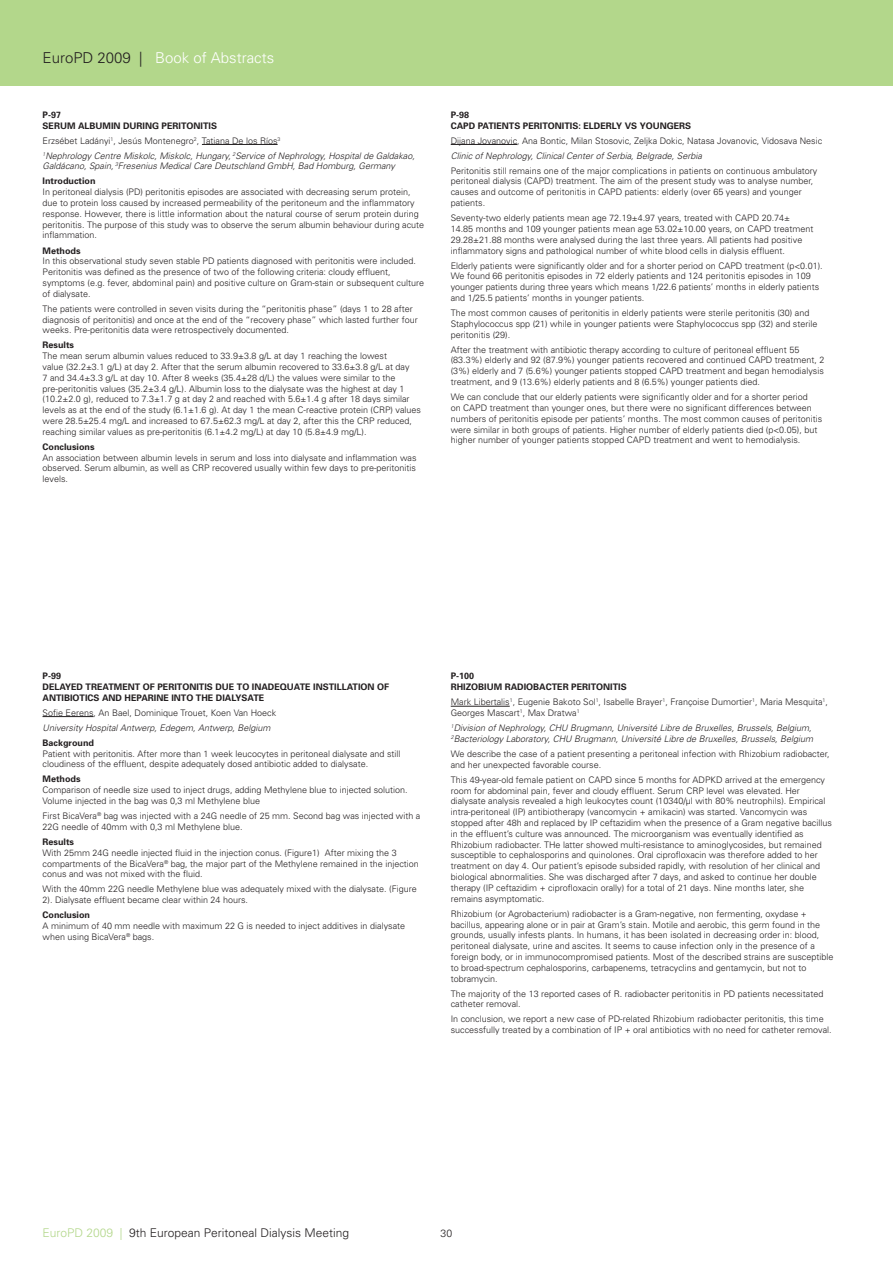
<style>
.page{position:relative;width:893px;height:1263px;background:#fff}
.page>*{position:absolute;margin:0;border:0;box-sizing:border-box;transform-origin:0 0}
.t1{font:300 15px "Univers";color:#fff}
.t2{font:300 12px "Univers";color:#231f20}
.t3{font:300 10.5px "Univers";color:#231f20}
.t4{font:300 9px/10.8px "Univers";color:#231f20}
.t5{font:italic 300 9px/15px "Univers";color:#231f20}
.t6{font:700 9px/10.8px "Univers";color:#231f20}
.s1{color:#231f20}
.s2{font-style:normal}
.s3{font-weight:700;font-style:normal}
.s4{color:#b3d78b}
</style>
<div class="page">
<div style="left:0;top:0;width:893px;height:85px;background:#b3d78b"></div>
<hr style="left:202px;top:144px;width:76px;height:1px;background:#231f20">
<hr style="left:43px;top:716px;width:51px;height:1px;background:#231f20">
<hr style="left:451px;top:144px;width:66px;height:1px;background:#231f20">
<hr style="left:451px;top:706px;width:59px;height:1px;background:#231f20">
<h1 class="t1" style="left:43px;top:49px;width:233px"><span class="s1">EuroPD 2009 |</span> Book of Abstracts</h1>
<p class="t6" style="left:43px;top:109px;width:176px">P-97<br>SERUM ALBUMIN DURING PERITONITIS</p>
<p class="t5" style="left:43px;top:133px;width:374px"><span class="s2">Erzsébet Ladányi</span><sup>1</sup><span class="s2">, Jesús Montenegro</span><sup>2</sup><span class="s2">, Tatiana De los Ríos</span><sup>3<br></sup><sup>1</sup>Nephrology Centre Miskolc, Miskolc, Hungary, <sup>2</sup>Service of Nephrology, Hospital de Galdakao,</p>
<p class="t5" style="left:43px;top:159px;width:354px">Galdácano, Spain, <sup>3</sup>Fresenius Medical Care Deutschland GmbH, Bad Homburg, Germany<br><span class="s3">Introduction</span></p>
<p class="t4" style="left:43px;top:187px;width:383px">In peritoneal dialysis (PD) peritonitis episodes are associated with decreasing serum protein, due to protein loss caused by increased permeability of the peritoneum and the inflammatory response. However, there is little information about the natural course of serum protein during peritonitis. The purpose of this study was to observe the serum albumin behaviour during acute inflammation.</p>
<p class="t6" style="left:43px;top:245px;width:39px">Methods</p>
<p class="t4" style="left:43px;top:256px;width:383px">In this observational study seven stable PD patients diagnosed with peritonitis were included.<br>Peritonitis was defined as the presence of two of the following criteria: cloudy effluent, symptoms (e.g. fever, abdominal pain) and positive culture on Gram-stain or subsequent culture of dialysate.</p>
<p class="t4" style="left:43px;top:303px;width:377px">The patients were controlled in seven visits during the “peritonitis phase” (days 1 to 28 after diagnosis of peritonitis) and once at the end of the “recovery phase” which lasted further four weeks. Pre-peritonitis data were retrospectively documented.</p>
<p class="t6" style="left:43px;top:340px;width:33px">Results</p>
<p class="t4" style="left:43px;top:351px;width:380px">The mean serum albumin values reduced to 33.9±3.8 g/L at day 1 reaching the lowest<br>value (32.2±3.1 g/L) at day 2. After that the serum albumin recovered to 33.6±3.8 g/L at day<br>7 and 34.4±3.3 g/L at day 10. After 8 weeks (35.4±28 d/L) the values were similar to the pre-peritonitis values (35.2±3.4 g/L). Albumin loss to the dialysate was the highest at day 1 (10.2±2.0 g), reduced to 7.3±1.7 g at day 2 and reached with 5.6±1.4 g after 18 days similar levels as at the end of the study (6.1±1.6 g). At day 1 the mean C-reactive protein (CRP) values were 28.5±25.4 mg/L and increased to 67.5±62.3 mg/L at day 2, after this the CRP reduced, reaching similar values as pre-peritonitis (6.1±4.2 mg/L) at day 10 (5.8±4.9 mg/L).</p>
<p class="t6" style="left:43px;top:441px;width:54px">Conclusions</p>
<p class="t4" style="left:43px;top:452px;width:376px;text-align:justify">An association between albumin levels in serum and loss into dialysate and inflammation was observed. Serum albumin, as well as CRP recovered usually within few days to pre-peritonitis levels.</p>
<p class="t6" style="left:451px;top:109px;width:242px">P-98<br>CAPD PATIENTS PERITONITIS: ELDERLY VS YOUNGERS</p>
<p class="t4" style="left:451px;top:135px;width:373px">Dijana Jovanovic, Ana Bontic, Milan Stosovic, Zeljka Dokic, Natasa Jovanovic, Vidosava Nesic</p>
<p class="t5" style="left:451px;top:148px;width:253px">Clinic of Nephrology, Clinical Center of Serbia, Belgrade, Serbia</p>
<p class="t4" style="left:451px;top:165px;width:368px">Peritonitis still remains one of the major complications in patients on continuous ambulatory peritoneal dialysis (CAPD) treatment. The aim of the present study was to analyse number, causes and outcome of peritonitis in CAPD patients: elderly (over 65 years) and younger patients.</p>
<p class="t4" style="left:451px;top:212px;width:364px">Seventy-two elderly patients mean age 72.19±4.97 years, treated with CAPD 20.74± 14.85 months and 109 younger patients mean age 53.02±10.00 years, on CAPD treatment 29.28±21.88 months were analysed during the last three years. All patients had positive inflammatory signs and pathological number of white blood cells in dialysis effluent.</p>
<p class="t4" style="left:451px;top:260px;width:374px">Elderly patients were significantly older and for a shorter period on CAPD treatment (p&lt;0.01).<br>We found 66 peritonitis episodes in 72 elderly patients and 124 peritonitis episodes in 109 younger patients during three years which means 1/22.6 patients’ months in elderly patients and 1/25.5 patients’ months in younger patients.</p>
<p class="t4" style="left:451px;top:307px;width:368px">The most common causes of peritonitis in elderly patients were sterile peritonitis (30) and<br>Staphylococcus spp (21) while in younger patients were Staphylococcus spp (32) and sterile peritonitis (29).</p>
<p class="t4" style="left:451px;top:344px;width:375px">After the treatment with antibiotic therapy according to culture of peritoneal effluent 55 (83.3%) elderly and 92 (87.9%) younger patients recovered and continued CAPD treatment, 2 (3%) elderly and 7 (5.6%) younger patients stopped CAPD treatment and began hemodialysis treatment, and 9 (13.6%) elderly patients and 8 (6.5%) younger patients died.</p>
<p class="t4" style="left:451px;top:391px;width:373px">We can conclude that our elderly patients were significantly older and for a shorter period<br>on CAPD treatment than younger ones, but there were no significant differences between numbers of peritonitis episode per patients’ months. The most common causes of peritonitis were similar in both groups of patients. Higher number of elderly patients died (p&lt;0.05), but higher number of younger patients stopped CAPD treatment and went to hemodialysis.</p>
<p class="t6" style="left:43px;top:670px;width:348px">P-99<br>DELAYED TREATMENT OF PERITONITIS DUE TO INADEQUATE INSTILLATION OF<br>ANTIBIOTICS AND HEPARINE INTO THE DIALYSATE</p>
<p class="t4" style="left:43px;top:707px;width:235px">Sofie Eerens, An Bael, Dominique Trouet, Koen Van Hoeck</p>
<p class="t5" style="left:43px;top:720px;width:230px">University Hospital Antwerp, Edegem, Antwerp, Belgium</p>
<p class="t6" style="left:43px;top:737px;width:53px">Background</p>
<p class="t4" style="left:43px;top:748px;width:360px">Patient with peritonitis. After more than 1 week leucocytes in peritoneal dialysate and still cloudiness of the effluent, despite adequately dosed antibiotic added to dialysate.</p>
<p class="t6" style="left:43px;top:774px;width:39px">Methods</p>
<p class="t4" style="left:43px;top:785px;width:367px">Comparison of needle size used to inject drugs, adding Methylene blue to injected solution.<br>Volume injected in the bag was 0,3 ml Methylene blue</p>
<p class="t4" style="left:43px;top:810px;width:379px">First BicaVera<sup>®</sup> bag was injected with a 24G needle of 25 mm. Second bag was injected with a<br>22G needle of 40mm with 0,3 ml Methylene blue.</p>
<p class="t6" style="left:43px;top:836px;width:33px">Results</p>
<p class="t4" style="left:43px;top:847px;width:378px">With 25mm 24G needle injected fluid in the injection conus. (Figure1) After mixing the 3 compartments of the BicaVera<sup>®</sup> bag, the major part of the Methylene remained in the injection conus and was not mixed with the fluid.</p>
<p class="t4" style="left:43px;top:884px;width:376px">With the 40mm 22G needle Methylene blue was adequately mixed with the dialysate. (Figure<br>2). Dialysate effluent became clear within 24 hours.</p>
<p class="t6" style="left:43px;top:910px;width:49px">Conclusion</p>
<p class="t4" style="left:43px;top:920px;width:364px">A minimum of 40 mm needle with maximum 22 G is needed to inject additives in dialysate when using BicaVera<sup>®</sup> bags.</p>
<p class="t6" style="left:451px;top:671px;width:178px">P-100<br>RHIZOBIUM RADIOBACTER PERITONITIS</p>
<p class="t4" style="left:451px;top:697px;width:379px">Mark Libertalis<sup>1</sup>, Eugenie Bakoto Sol<sup>1</sup>, Isabelle Brayer<sup>1</sup>, Françoise Dumortier<sup>1</sup>, Maria Mesquita<sup>1</sup>,<br>Georges Mascart<sup>1</sup>, Max Dratwa<sup>1</sup></p>
<p class="t5" style="left:451px;top:722px;width:364px;line-height:10.8px"><sup>1</sup>Division of Nephrology, CHU Brugmann, Université Libre de Bruxelles, Brussels, Belgium,<br><sup>2</sup>Bacteriology Laboratory, CHU Brugmann, Université Libre de Bruxelles, Brussels, Belgium</p>
<p class="t4" style="left:451px;top:748px;width:380px">We describe the case of a patient presenting a peritoneal infection with Rhizobium radiobacter, and her unexpected favorable course.</p>
<p class="t4" style="left:451px;top:774px;width:383px">This 49-year-old female patient on CAPD since 5 months for ADPKD arrived at the emergency room for abdominal pain, fever and cloudy effluent. Serum CRP level was elevated. Her dialysate analysis revealed a high leukocytes count (10340/µl with 80% neutrophils). Empirical intra-peritoneal (IP) antibiotherapy (vancomycin + amikacin) was started. Vancomycin was stopped after 48h and replaced by IP ceftazidim when the presence of a Gram negative bacillus in the effluent’s culture was announced. The microorganism was eventually identified as Rhizobium radiobacter. THe latter showed multi-resistance to aminoglycosides, but remained susceptible to cephalosporins and quinolones. Oral ciprofloxacin was therefore added to her treatment on day 4. Our patient’s episode subsided rapidly, with resolution of her clinical and biological abnormalities. She was discharged after 7 days, and asked to continue her double therapy (IP ceftazidim + ciprofloxacin orally) for a total of 21 days. Nine months later, she remains asymptomatic.</p>
<p class="t4" style="left:451px;top:908px;width:384px">Rhizobium (or Agrobacterium) radiobacter is a Gram-negative, non fermenting, oxydase + bacillus, appearing alone or in pair at Gram’s stain. Motile and aerobic, this germ found in the grounds, usually infests plants. In humans, it has been isolated in decreasing order in: blood, peritoneal dialysate, urine and ascites. It seems to cause infection only in the presence of a foreign body, or in immunocompromised patients. Most of the described strains are susceptible to broad-spectrum cephalosporins, carbapenems, tetracyclins and gentamycin, but not to tobramycin.</p>
<p class="t4" style="left:451px;top:988px;width:374px">The majority of the 13 reported cases of R. radiobacter peritonitis in PD patients necessitated catheter removal.</p>
<p class="t4" style="left:451px;top:1014px;width:383px">In conclusion, we report a new case of PD-related Rhizobium radiobacter peritonitis, this time successfully treated by a combination of IP + oral antibiotics with no need for catheter removal.</p>
<h2 class="t2" style="left:43px;top:1225px;width:308px"><span class="s4">EuroPD 2009 |</span> 9th European Peritoneal Dialysis Meeting</h2>
<p class="t3" style="left:441px;top:1227px;width:13px">30</p>
</div>
